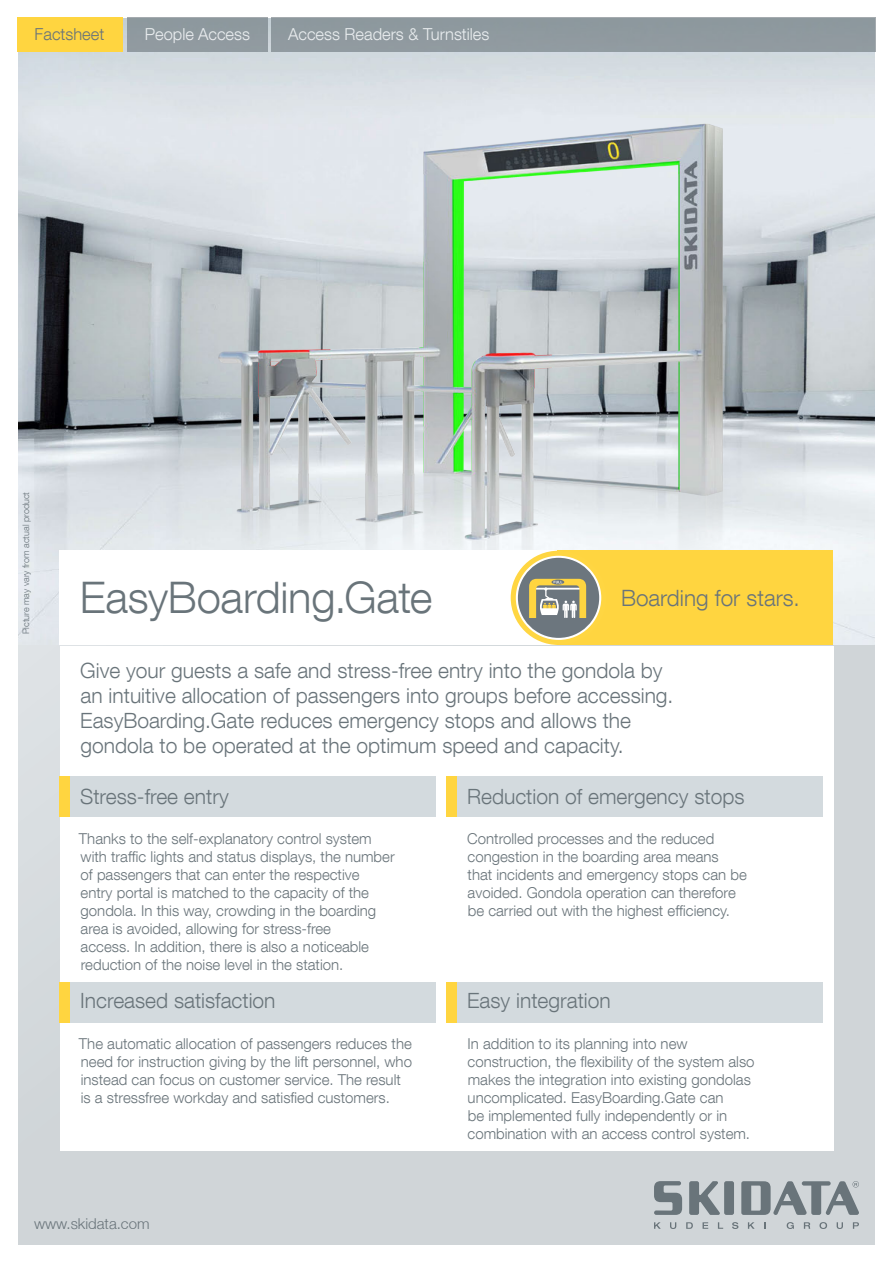
<style>
.page{position:relative;width:893px;height:1263px;background:#d0d5d8}
.page>*{position:absolute;margin:0;border:0;box-sizing:border-box;transform-origin:0 0}
.t1{font:300 43.5px "Helvetica Neue LT Com";letter-spacing:-.005em;color:#69747a}
.t2{font:300 22.5px "Helvetica Neue LT Com";color:#69747a}
.t3{font:300 21px/25.2px "Helvetica Neue LT Com";color:#69747a}
.t4{font:300 16.5px "Helvetica Neue LT Com";color:#fff}
.t5{font:300 16.5px "Helvetica Neue LT Com";color:#69747a}
.t6{font:300 15px/18px "Helvetica Neue LT Com";color:#69747a}
.t7{font:300 15px "Helvetica Neue LT";color:#69747a}
.t8{font:300 9px "Helvetica Neue LT Com";color:#69747a}
</style>
<div class="page">
<img style="left:19px;top:17px;width:857px;height:628px">
<img style="left:34px;top:21px;width:825px;height:530px">
<div style="left:0;top:0;width:19px;height:1263px;background:#fff"></div>
<div style="left:0;top:0;width:893px;height:17px;background:#fff"></div>
<div style="left:0;top:1246px;width:893px;height:17px;background:#fff"></div>
<div style="left:876px;top:0;width:17px;height:1263px;background:#fff"></div>
<svg style="left:654px;top:1222px;width:7px;height:7px"></svg>
<svg style="left:670px;top:1222px;width:6px;height:7px"></svg>
<svg style="left:686px;top:1222px;width:7px;height:7px"></svg>
<svg style="left:702px;top:1222px;width:6px;height:7px"></svg>
<svg style="left:718px;top:1222px;width:5px;height:7px"></svg>
<svg style="left:732px;top:1222px;width:6px;height:7px"></svg>
<svg style="left:748px;top:1222px;width:7px;height:7px"></svg>
<svg style="left:787px;top:1222px;width:7px;height:7px"></svg>
<svg style="left:804px;top:1222px;width:6px;height:7px"></svg>
<svg style="left:819px;top:1222px;width:8px;height:7px"></svg>
<svg style="left:837px;top:1222px;width:6px;height:7px"></svg>
<svg style="left:853px;top:1222px;width:6px;height:7px"></svg>
<svg style="left:654px;top:1181px;width:28px;height:34px"></svg>
<div style="left:724px;top:1181px;width:10px;height:34px;background:#69747a;border-radius:2px"></div>
<svg style="left:741px;top:1181px;width:118px;height:34px"></svg>
<svg style="left:689px;top:1181px;width:31px;height:34px"></svg>
<div style="left:60px;top:647px;width:773px;height:504px;background:#fff"></div>
<div style="left:60px;top:551px;width:537px;height:94px;background:#fff"></div>
<div style="left:557px;top:551px;width:276px;height:94px;background:#ffd540"></div>
<div style="left:60px;top:776px;width:376px;height:40px;background:#d3dade"></div>
<div style="left:446px;top:776px;width:377px;height:40px;background:#d3dade"></div>
<div style="left:446px;top:776px;width:11px;height:40px;background:#ffd540"></div>
<div style="left:60px;top:776px;width:10px;height:40px;background:#ffd540"></div>
<div style="left:60px;top:982px;width:376px;height:41px;background:#d3dade"></div>
<div style="left:446px;top:982px;width:377px;height:41px;background:#d3dade"></div>
<div style="left:446px;top:982px;width:11px;height:41px;background:#ffd540"></div>
<div style="left:60px;top:982px;width:10px;height:41px;background:#ffd540"></div>
<div style="left:17px;top:17px;width:106px;height:34px;background:#ffd540"></div>
<div style="left:271px;top:17px;width:605px;height:34px;background:#8f999f"></div>
<div style="left:127px;top:17px;width:141px;height:34px;background:#8f999f"></div>
<div style="left:511px;top:551px;width:95px;height:94px;background:#ffd642;border-radius:50%"></div>
<svg style="left:516px;top:556px;width:85px;height:84px"></svg>
<p class="t5" style="left:35px;top:24px;width:71px">Factsheet</p>
<p class="t4" style="left:145px;top:24px;width:107px">People Access</p>
<p class="t4" style="left:288px;top:24px;width:203px">Access Readers &amp; Turnstiles</p>
<p class="t8" style="left:20px;top:634px;width:144px;rotate:-90deg">Picture may vary from actual product</p>
<h1 class="t1" style="left:80px;top:571px;width:354px">EasyBoarding.Gate</h1>
<h2 class="t2" style="left:621px;top:584px;width:180px">Boarding for stars.</h2>
<p class="t3" style="left:80px;top:657px;width:595px">Give your guests a safe and stress-free entry into the gondola by an intuitive allocation of passengers into groups before accessing.<br>EasyBoarding.Gate reduces emergency stops and allows the gondola to be operated at the optimum speed and capacity.</p>
<h3 class="t3" style="left:80px;top:783px;width:150px">Stress-free entry</h3>
<p class="t6" style="left:79px;top:830px;width:317px">Thanks to the self-explanatory control system with traffic lights and status displays, the number of passengers that can enter the respective<br>entry portal is matched to the capacity of the gondola. In this way, crowding in the boarding area is avoided, allowing for stress-free<br>access. In addition, there is also a noticeable reduction of the noise level in the station.</p>
<h3 class="t3" style="left:80px;top:987px;width:197px">Increased satisfaction</h3>
<p class="t6" style="left:79px;top:1034px;width:335px">The automatic allocation of passengers reduces the need for instruction giving by the lift personnel, who instead can focus on customer service. The result is a stressfree workday and satisfied customers.</p>
<p class="t7" style="left:34px;top:1214px;width:117px">www.skidata.com</p>
<h3 class="t3" style="left:467px;top:783px;width:279px">Reduction of emergency stops</h3>
<p class="t6" style="left:467px;top:830px;width:281px">Controlled processes and the reduced congestion in the boarding area means that incidents and emergency stops can be avoided. Gondola operation can therefore be carried out with the highest efficiency.</p>
<h3 class="t3" style="left:467px;top:987px;width:145px">Easy integration</h3>
<p class="t6" style="left:467px;top:1034px;width:288px">In addition to its planning into new construction, the flexibility of the system also makes the integration into existing gondolas uncomplicated. EasyBoarding.Gate can<br>be implemented fully independently or in combination with an access control system.</p>
</div>
